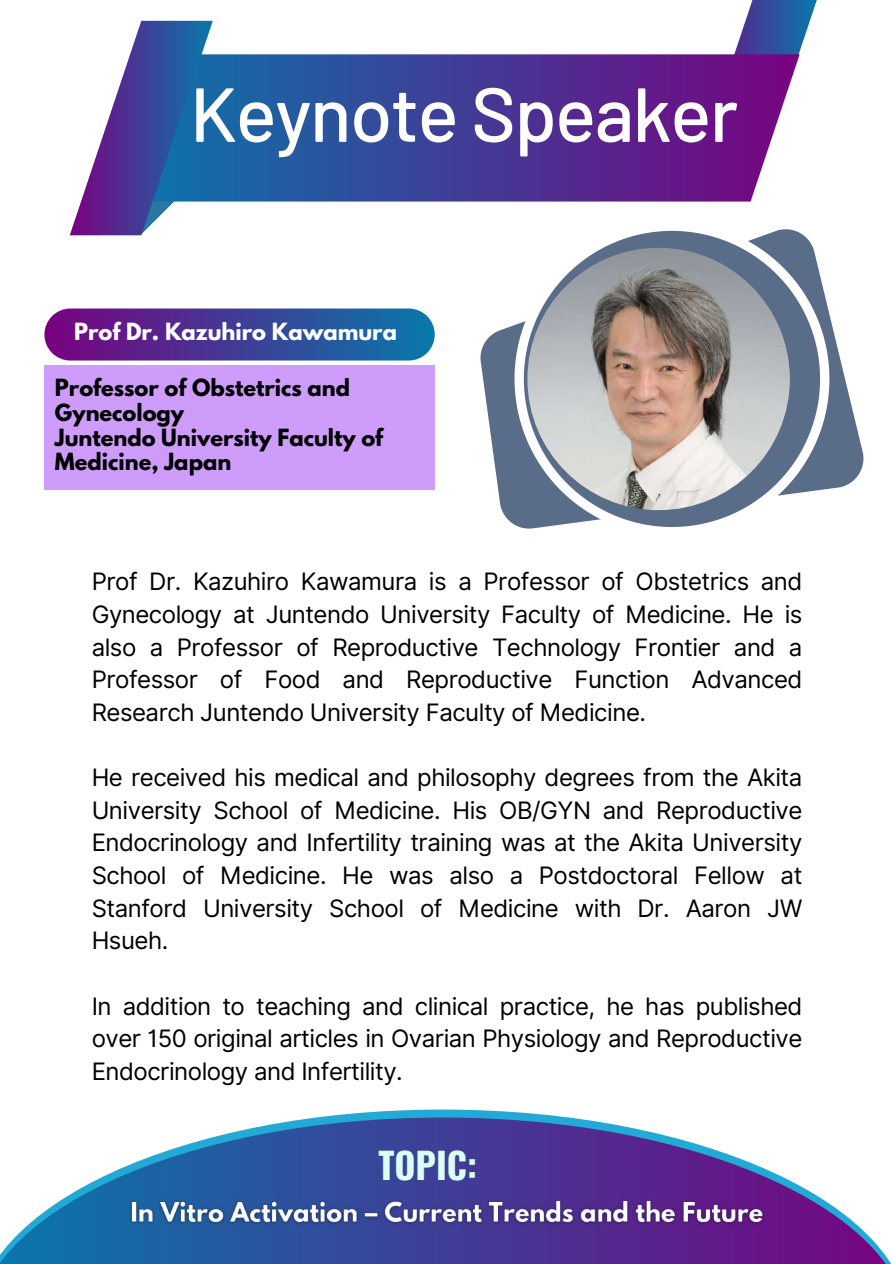
<style>
.page{position:relative;width:894px;height:1264px;background:#fff}
.page>*{position:absolute;margin:0;border:0;box-sizing:border-box;transform-origin:0 0}
.t1{font:500 76.35px "Barlow";letter-spacing:-.02em;color:#fff}
.t2{font:700 36px "Oswald";color:#dafff5}
.t3{font:24px/32.7px "Inter";letter-spacing:-.02em;color:#000;text-align:justify}
.t4{font:700 21px/24.8px "League Spartan";color:#000}
.t5{font:700 21px "League Spartan";color:#fff}
</style>
<div class="page">
<svg style="left:734px;top:0;width:83px;height:56px"></svg>
<svg style="left:250px;top:54px;width:549px;height:147px;background:#513d97"></svg>
<svg style="left:70px;top:21px;width:180px;height:214px"></svg>
<svg style="left:480px;top:313px;width:383px;height:212px;fill:#596c88"></svg>
<svg style="left:514px;top:229px;width:315px;height:300px"></svg>
<svg style="left:523px;top:231px;width:296px;height:296px;fill:#596c88"></svg>
<img style="left:527px;top:248px;width:262px;height:262px;border-radius:50%">
<div style="left:44px;top:365px;width:390px;height:124px;background:#ce9cfa"></div>
<svg style="left:44px;top:308px;width:390px;height:52px;background:#474499"></svg>
<svg style="left:321px;top:1109px;width:243px;height:8px;fill:#22a9d5"></svg>
<svg style="left:0;top:1117px;width:891px;height:146px"></svg>
<img style="left:125px;top:1193px;width:645px;height:37px">
<h1 class="t1" style="left:190px;top:65px;width:549px">Keynote Speaker</h1>
<p class="t5" style="left:74px;top:321px;width:324px">Prof Dr. Kazuhiro Kawamura</p>
<p class="t4" style="left:55px;top:378px;width:329px">Professor of Obstetrics and<br>Gynecology<br>Juntendo University Faculty of<br>Medicine, Japan</p>
<p class="t3" style="left:92px;top:565px;width:712px">Prof Dr. Kazuhiro Kawamura is a Professor of Obstetrics and Gynecology at Juntendo University Faculty of Medicine. He is also a Professor of Reproductive Technology Frontier and a Professor of Food and Reproductive Function Advanced Research Juntendo University Faculty of Medicine.</p>
<p class="t3" style="left:92px;top:761px;width:712px">He received his medical and philosophy degrees from the Akita University School of Medicine. His OB/GYN and Reproductive Endocrinology and Infertility training was at the Akita University School of Medicine. He was also a Postdoctoral Fellow at Stanford University School of Medicine with Dr. Aaron JW Hsueh.</p>
<p class="t3" style="left:92px;top:989px;width:712px">In addition to teaching and clinical practice, he has published over 150 original articles in Ovarian Physiology and Reproductive Endocrinology and Infertility.</p>
<h2 class="t2" style="left:378px;top:1136px;width:100px">TOPIC:</h2>
</div>
